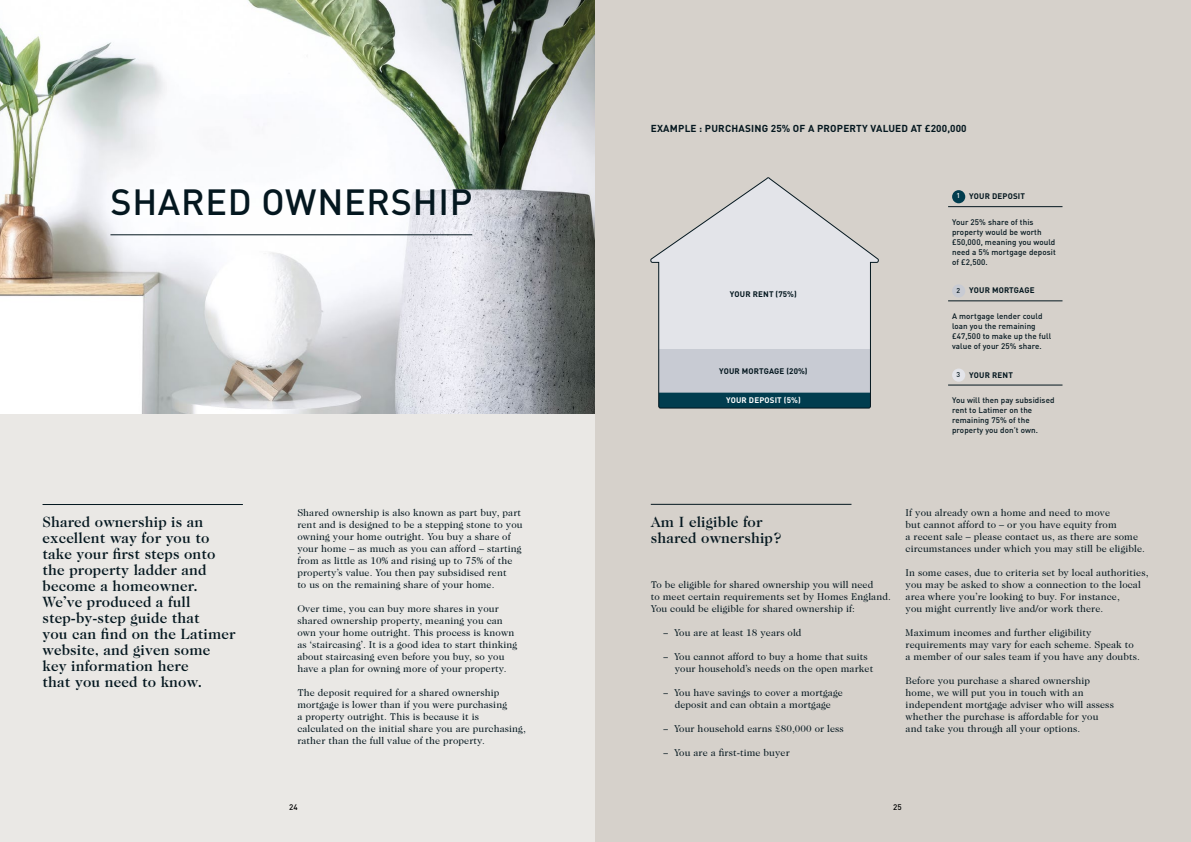
<style>
.page{position:relative;width:1191px;height:842px;background:#fff}
.page>*{position:absolute;margin:0;border:0;box-sizing:border-box;transform-origin:0 0}
.t1{font:500 36px "DINOT";letter-spacing:.02em;color:#04171f}
.t2{font:500 15px/16px "Caslon 224 Std";letter-spacing:.01em;color:#04171f}
.t3{font:10px/12px "Caslon 224 Std";letter-spacing:.01em;color:#04171f}
.t4{font:700 10px "DINOT";letter-spacing:.02em;color:#04171f}
.t5{font:500 8px/10px "DINOT";letter-spacing:.01em;color:#04171f}
.t6{font:700 8px "DINOT";letter-spacing:.02em;color:#04171f}
.t7{font:700 8px "DINOT";letter-spacing:.02em;color:#fff}
.t8{font:500 8px "DINOT";color:#000}
.s1{font-weight:500;font-size:7px;color:#fff}
.s2{font-weight:500;font-size:7px}
</style>
<div class="page">
<img style="left:0;top:0;width:595px;height:414px">
<div style="left:0;top:414px;width:595px;height:428px;background:#eae8e5"></div>
<hr style="left:43px;top:504px;width:200px;height:1px;background:#04171f">
<hr style="left:110px;top:234px;width:362px;height:1px;background:#04171f">
<div style="left:595px;top:0;width:596px;height:842px;background:#d6d1cb"></div>
<hr style="left:651px;top:504px;width:200px;height:1px;background:#04171f">
<hr style="left:948px;top:206px;width:114px;height:1px;background:#04171f">
<hr style="left:948px;top:301px;width:114px;height:1px;background:#04171f">
<hr style="left:948px;top:385px;width:114px;height:1px;background:#04171f">
<div style="left:952px;top:190px;width:13px;height:13px;background:#013d4f;border-radius:50%"></div>
<div style="left:952px;top:284px;width:13px;height:13px;background:#c8cbd3;border-radius:50%"></div>
<div style="left:952px;top:368px;width:13px;height:14px;background:#e3e4e9;border-radius:50%"></div>
<svg style="left:650px;top:177px;width:229px;height:232px"></svg>
<h1 class="t1" style="left:110px;top:179px;width:363px">SHARED OWNERSHIP</h1>
<p class="t2" style="left:43px;top:514px;width:195px">Shared ownership is an excellent way for you to take your first steps onto the property ladder and become a homeowner.<br>We’ve produced a full step-by-step guide that<br>you can find on the Latimer website, and given some key information here<br>that you need to know.</p>
<p class="t3" style="left:297px;top:507px;width:227px">Shared ownership is also known as part buy, part rent and is designed to be a stepping stone to you owning your home outright. You buy a share of your home – as much as you can afford – starting from as little as 10% and rising up to 75% of the property’s value. You then pay subsidised rent<br>to us on the remaining share of your home.</p>
<p class="t3" style="left:297px;top:603px;width:221px">Over time, you can buy more shares in your shared ownership property, meaning you can own your home outright. This process is known as ‘staircasing’. It is a good idea to start thinking about staircasing even before you buy, so you have a plan for owning more of your property.</p>
<p class="t3" style="left:297px;top:687px;width:230px">The deposit required for a shared ownership mortgage is lower than if you were purchasing<br>a property outright. This is because it is calculated on the initial share you are purchasing, rather than the full value of the property.</p>
<p class="t4" style="left:651px;top:122px;width:317px">EXAMPLE : PURCHASING 25% OF A PROPERTY VALUED AT £200,000</p>
<p class="t6" style="left:730px;top:289px;width:68px">YOUR RENT (75%)</p>
<p class="t6" style="left:719px;top:365px;width:90px">YOUR MORTGAGE (20%)</p>
<p class="t7" style="left:726px;top:395px;width:76px">YOUR DEPOSIT (5%)</p>
<p class="t6" style="left:956px;top:191px;width:70px"><span class="s1">1</span> YOUR DEPOSIT</p>
<p class="t5" style="left:952px;top:217px;width:105px">Your 25% share of this property would be worth £50,000, meaning you would need a 5% mortgage deposit of £2,500.</p>
<p class="t6" style="left:956px;top:285px;width:80px"><span class="s2">2</span> YOUR MORTGAGE</p>
<p class="t5" style="left:952px;top:311px;width:101px">A mortgage lender could loan you the remaining £47,500 to make up the full value of your 25% share.</p>
<p class="t6" style="left:956px;top:369px;width:58px"><span class="s2">3</span> YOUR RENT</p>
<p class="t5" style="left:952px;top:395px;width:104px">You will then pay subsidised rent to Latimer on the remaining 75% of the property you don’t own.</p>
<h2 class="t2" style="left:651px;top:513px;width:132px">Am I eligible for shared ownership?</h2>
<p class="t3" style="left:651px;top:579px;width:241px">To be eligible for shared ownership you will need<br>to meet certain requirements set by Homes England.<br>You could be eligible for shared ownership if:</p>
<p class="t3" style="left:663px;top:627px;width:140px">− You are at least 18 years old</p>
<p class="t3" style="left:675px;top:651px;width:200px;text-indent:-12px">− You cannot afford to buy a home that suits your household’s needs on the open market</p>
<p class="t3" style="left:663px;top:687px;width:181px;text-align:center">− You have savings to cover a mortgage deposit and can obtain a mortgage</p>
<p class="t3" style="left:663px;top:723px;width:183px">− Your household earns £80,000 or less</p>
<p class="t3" style="left:663px;top:747px;width:128px">− You are a first-time buyer</p>
<p class="t3" style="left:905px;top:507px;width:241px">If you already own a home and need to move<br>but cannot afford to – or you have equity from<br>a recent sale – please contact us, as there are some circumstances under which you may still be eligible.</p>
<p class="t3" style="left:905px;top:567px;width:244px">In some cases, due to criteria set by local authorities, you may be asked to show a connection to the local area where you’re looking to buy. For instance,<br>you might currently live and/or work there.</p>
<p class="t3" style="left:905px;top:627px;width:236px">Maximum incomes and further eligibility requirements may vary for each scheme. Speak to a member of our sales team if you have any doubts.</p>
<p class="t3" style="left:905px;top:675px;width:210px">Before you purchase a shared ownership home, we will put you in touch with an independent mortgage adviser who will assess whether the purchase is affordable for you and take you through all your options.</p>
<p class="t8" style="left:289px;top:802px;width:10px">24</p>
<p class="t8" style="left:893px;top:802px;width:10px">25</p>
</div>
